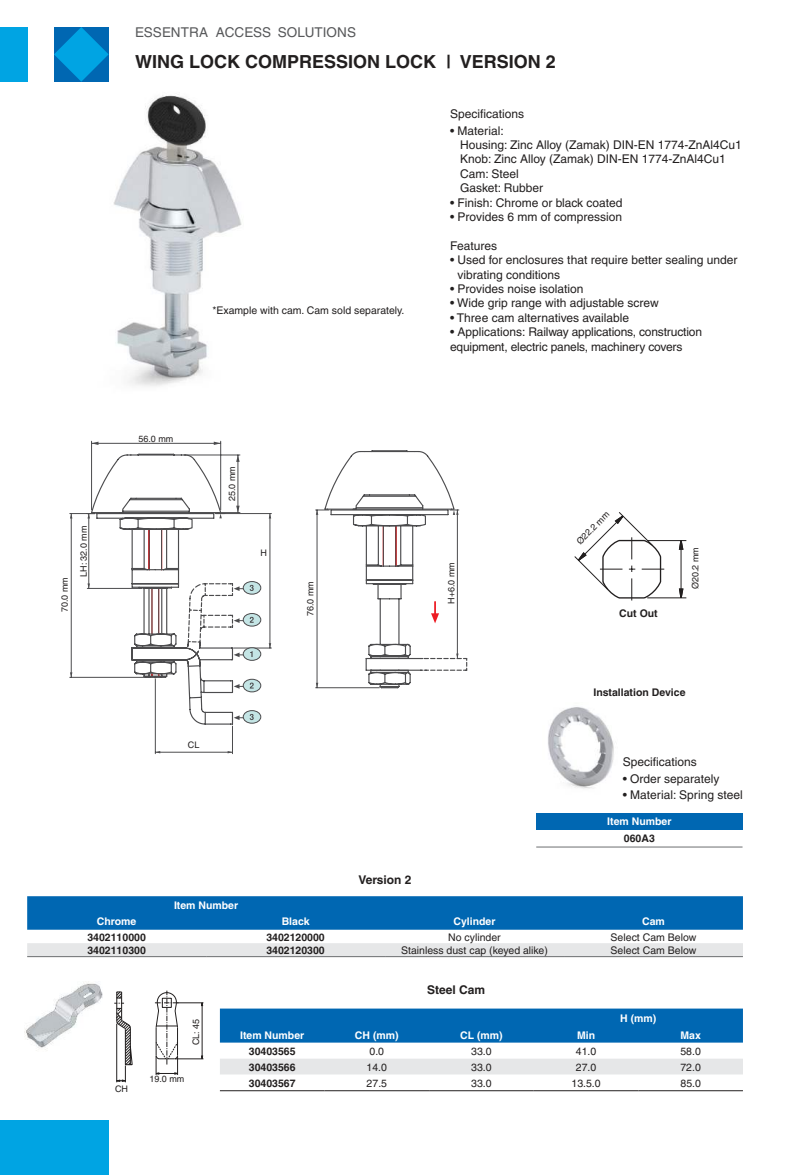
<style>
.page{position:relative;width:797px;height:1175px;background:#fff}
.page>*{position:absolute;margin:0;border:0;box-sizing:border-box;transform-origin:0 0}
.t1{font:700 18px "Helvetica";color:#221f1f}
.t2{font:13.5px "Helvetica";letter-spacing:.005em;color:#57585a}
.t3{font:12px/14.4px "Helvetica";color:#221f1f}
.t4{font:700 12px "Helvetica";color:#221f1f}
.t5{font:10.5px "Helvetica";color:#221f1f}
.t6{font:700 10.5px "Helvetica";color:#221f1f}
.t7{font:700 10.5px "Helvetica";color:#fff}
.t8{font:9px "Helvetica";color:#221f1f}
</style>
<div class="page">
<div style="left:0;top:27px;width:27px;height:54px;background:#00a4e3"></div>
<svg style="left:54px;top:27px;width:55px;height:55px;background:#0085ca"></svg>
<div style="left:0;top:1120px;width:108px;height:54px;background:#00a4e3"></div>
<img style="left:113px;top:95px;width:129px;height:291px">
<hr style="left:647px;top:540px;width:39px;height:1px;background:#221f1f">
<hr style="left:647px;top:597px;width:39px;height:1px;background:#221f1f">
<svg style="left:574px;top:512px;width:110px;height:89px"></svg>
<div style="left:27px;top:896px;width:715px;height:33px;background:#0067b2"></div>
<div style="left:27px;top:943px;width:715px;height:13px;background:#e6e7e8"></div>
<hr style="left:27px;top:956px;width:179px;height:1px;background:#6c6e70">
<hr style="left:206px;top:956px;width:179px;height:1px;background:#6c6e70">
<hr style="left:385px;top:956px;width:179px;height:1px;background:#6c6e70">
<hr style="left:564px;top:956px;width:179px;height:1px;background:#6c6e70">
<img style="left:25px;top:983px;width:77px;height:68px">
<div style="left:220px;top:1008px;width:523px;height:34px;background:#0067b2"></div>
<div style="left:220px;top:1059px;width:523px;height:16px;background:#e6e7e8"></div>
<hr style="left:220px;top:1090px;width:104px;height:1px;background:#221f1f">
<hr style="left:324px;top:1090px;width:105px;height:1px;background:#221f1f">
<hr style="left:429px;top:1090px;width:104px;height:1px;background:#221f1f">
<hr style="left:533px;top:1090px;width:105px;height:1px;background:#221f1f">
<hr style="left:638px;top:1090px;width:105px;height:1px;background:#221f1f">
<img style="left:548px;top:707px;width:66px;height:82px">
<div style="left:536px;top:813px;width:206px;height:16px;background:#0067b2"></div>
<hr style="left:536px;top:846px;width:206px;height:1px;background:#6c6e70">
<hr style="left:269px;top:513px;width:1px;height:135px;background:#4c4c4e">
<hr style="left:233px;top:647px;width:38px;height:1px;background:#4c4c4e">
<hr style="left:216px;top:513px;width:55px;height:1px;background:#4c4c4e">
<div style="left:243px;top:710px;width:18px;height:13px;background:#c4e5e5;border-radius:50%"></div>
<div style="left:243px;top:710px;width:18px;height:13px;border:1px solid #4c4c4e;border-radius:50%"></div>
<svg style="left:250px;top:714px;width:4px;height:6px"></svg>
<svg style="left:243px;top:679px;width:18px;height:13px"></svg>
<div style="left:243px;top:679px;width:18px;height:13px;border:1px solid #4c4c4e;border-radius:50%"></div>
<svg style="left:250px;top:682px;width:4px;height:6px"></svg>
<div style="left:243px;top:613px;width:18px;height:13px;background:#c4e5e5;border-radius:50%"></div>
<div style="left:243px;top:613px;width:18px;height:13px;border:1px solid #4c4c4e;border-radius:50%"></div>
<svg style="left:250px;top:617px;width:4px;height:6px"></svg>
<div style="left:243px;top:581px;width:18px;height:13px;background:#c4e5e5;border-radius:50%"></div>
<div style="left:243px;top:581px;width:18px;height:13px;border:1px solid #4c4c4e;border-radius:50%"></div>
<svg style="left:250px;top:585px;width:4px;height:6px"></svg>
<svg style="left:243px;top:647px;width:18px;height:13px"></svg>
<div style="left:243px;top:647px;width:18px;height:13px;border:1px solid #4c4c4e;border-radius:50%"></div>
<hr style="left:92px;top:443px;width:129px;height:1px;background:#4c4c4e">
<hr style="left:91px;top:441px;width:1px;height:69px;background:#4c4c4e">
<hr style="left:220px;top:441px;width:1px;height:69px;background:#4c4c4e">
<svg style="left:92px;top:441px;width:6px;height:4px"></svg>
<svg style="left:214px;top:441px;width:7px;height:4px"></svg>
<svg style="left:70px;top:453px;width:173px;height:300px"></svg>
<svg style="left:315px;top:450px;width:153px;height:239px"></svg>
<svg style="left:155px;top:990px;width:48px;height:84px"></svg>
<svg style="left:114px;top:991px;width:19px;height:91px"></svg>
<p class="t2" style="left:135px;top:28px;width:222px">ESSENTRA ACCESS SOLUTIONS</p>
<h1 class="t1" style="left:135px;top:54px;width:422px">WING LOCK COMPRESSION LOCK | VERSION 2</h1>
<p class="t5" style="left:212px;top:306px;width:193px">*Example with cam. Cam sold separately.</p>
<p class="t8" style="left:138px;top:435px;width:37px">56.0 mm</p>
<p class="t8" style="left:228px;top:501px;width:37px;rotate:-90deg">25.0 mm</p>
<p class="t8" style="left:80px;top:576px;width:53px;rotate:-90deg">LH: 32.0 mm</p>
<p class="t8" style="left:260px;top:549px;width:8px">H</p>
<p class="t8" style="left:61px;top:612px;width:37px;rotate:-90deg">70.0 mm</p>
<p class="t8" style="left:307px;top:616px;width:37px;rotate:-90deg">76.0 mm</p>
<p class="t8" style="left:188px;top:741px;width:13px">CL</p>
<p class="t7" style="left:174px;top:901px;width:66px">Item Number</p>
<p class="t4" style="left:358px;top:875px;width:55px">Version 2</p>
<p class="t3" style="left:450px;top:108px;width:76px">Specifications</p>
<p class="t3" style="left:460px;top:124px;width:283px;text-indent:-10px">• Material:<br>Housing: Zinc Alloy (Zamak) DIN-EN 1774-ZnAl4Cu1<br>Knob: Zinc Alloy (Zamak) DIN-EN 1774-ZnAl4Cu1<br>Cam: Steel<br>Gasket: Rubber</p>
<p class="t3" style="left:450px;top:196px;width:174px">• Finish: Chrome or black coated</p>
<p class="t3" style="left:450px;top:211px;width:174px">• Provides 6 mm of compression</p>
<p class="t3" style="left:450px;top:239px;width:48px">Features</p>
<p class="t3" style="left:457px;top:254px;width:281px;text-indent:-8px">• Used for enclosures that require better sealing under vibrating conditions</p>
<p class="t3" style="left:450px;top:283px;width:135px">• Provides noise isolation</p>
<p class="t3" style="left:450px;top:297px;width:210px">• Wide grip range with adjustable screw</p>
<p class="t3" style="left:450px;top:311px;width:180px">• Three cam alternatives available</p>
<p class="t3" style="left:450px;top:326px;width:253px">• Applications: Railway applications, construction equipment, electric panels, machinery covers</p>
<p class="t8" style="left:448px;top:604px;width:43px;rotate:-90deg">H+6.0 mm</p>
<p class="t8" style="left:575px;top:540px;width:44px;rotate:-45deg">Ø22.2 mm</p>
<p class="t6" style="left:619px;top:609px;width:40px">Cut Out</p>
<p class="t8" style="left:691px;top:589px;width:44px;rotate:-90deg">Ø20.2 mm</p>
<p class="t6" style="left:593px;top:688px;width:94px">Installation Device</p>
<p class="t3" style="left:622px;top:756px;width:76px">Specifications</p>
<p class="t3" style="left:622px;top:772px;width:98px">• Order separately</p>
<p class="t3" style="left:622px;top:789px;width:121px">• Material: Spring steel</p>
<p class="t7" style="left:607px;top:817px;width:66px">Item Number</p>
<p class="t6" style="left:624px;top:834px;width:32px">060A3</p>
<p class="t7" style="left:97px;top:917px;width:41px">Chrome</p>
<p class="t7" style="left:282px;top:917px;width:29px">Black</p>
<p class="t6" style="left:87px;top:932px;width:60px">3402110000</p>
<p class="t6" style="left:266px;top:932px;width:60px">3402120000</p>
<p class="t5" style="left:448px;top:932px;width:54px">No cylinder</p>
<p class="t5" style="left:610px;top:932px;width:87px">Select Cam Below</p>
<p class="t6" style="left:87px;top:946px;width:60px">3402110300</p>
<p class="t6" style="left:266px;top:946px;width:60px">3402120300</p>
<p class="t5" style="left:401px;top:946px;width:148px">Stainless dust cap (keyed alike)</p>
<p class="t5" style="left:610px;top:946px;width:87px">Select Cam Below</p>
<p class="t7" style="left:453px;top:917px;width:44px">Cylinder</p>
<p class="t7" style="left:642px;top:917px;width:24px">Cam</p>
<p class="t8" style="left:115px;top:1084px;width:14px">CH</p>
<p class="t8" style="left:192px;top:1045px;width:28px;rotate:-90deg">CL: 45</p>
<p class="t8" style="left:149px;top:1075px;width:37px">19.0 mm</p>
<p class="t4" style="left:427px;top:984px;width:60px">Steel Cam</p>
<p class="t7" style="left:240px;top:1031px;width:66px">Item Number</p>
<p class="t7" style="left:355px;top:1031px;width:45px">CH (mm)</p>
<p class="t7" style="left:460px;top:1031px;width:44px">CL (mm)</p>
<p class="t7" style="left:620px;top:1014px;width:38px">H (mm)</p>
<p class="t7" style="left:577px;top:1031px;width:20px">Min</p>
<p class="t7" style="left:680px;top:1031px;width:22px">Max</p>
<p class="t6" style="left:249px;top:1046px;width:48px">30403565</p>
<p class="t5" style="left:369px;top:1047px;width:16px">0.0</p>
<p class="t5" style="left:471px;top:1047px;width:22px">33.0</p>
<p class="t5" style="left:575px;top:1047px;width:22px">41.0</p>
<p class="t5" style="left:680px;top:1047px;width:22px">58.0</p>
<p class="t6" style="left:249px;top:1063px;width:48px">30403566</p>
<p class="t5" style="left:366px;top:1063px;width:22px">14.0</p>
<p class="t5" style="left:471px;top:1063px;width:22px">33.0</p>
<p class="t5" style="left:576px;top:1063px;width:22px">27.0</p>
<p class="t5" style="left:680px;top:1063px;width:22px">72.0</p>
<p class="t6" style="left:249px;top:1079px;width:48px">30403567</p>
<p class="t5" style="left:366px;top:1079px;width:22px">27.5</p>
<p class="t5" style="left:471px;top:1079px;width:22px">33.0</p>
<p class="t5" style="left:571px;top:1079px;width:31px">13.5.0</p>
<p class="t5" style="left:680px;top:1079px;width:22px">85.0</p>
</div>
